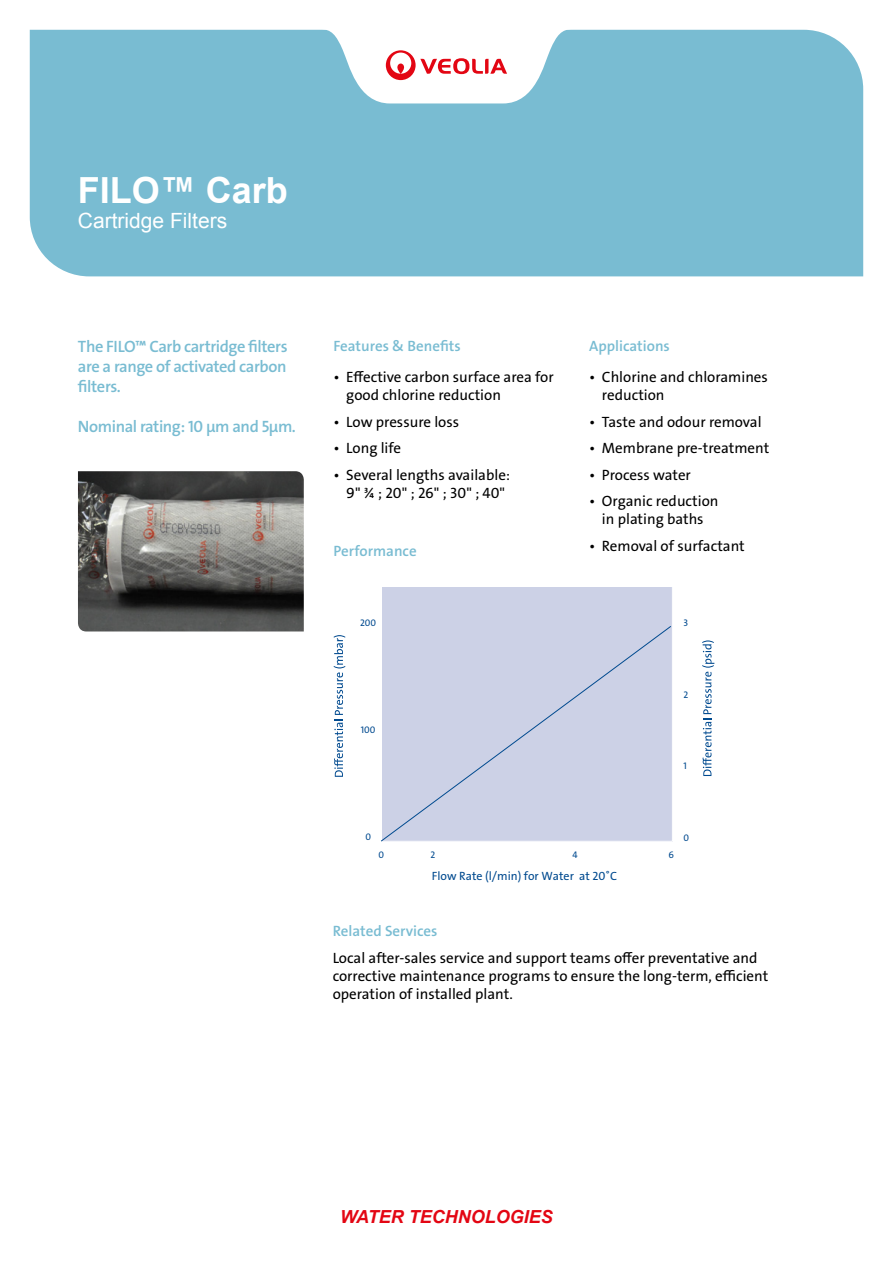
<style>
.page{position:relative;width:893px;height:1263px;background:#fff}
.page>*{position:absolute;margin:0;border:0;box-sizing:border-box;transform-origin:0 0}
.t1{font:700 36px "Arial";color:#fff}
.t2{font:21px "Arial";color:#fff}
.t3{font:italic 700 18px "Arial";color:#e30613}
.t4{font:16.5px/19.8px "The Sans Veolia W6 Se Bld";letter-spacing:-.025em;color:#79bcd2;text-align:justify}
.t5{font:15px/18px "The Sans Veolia W5 Pla";color:#000}
.t6{font:15px "The Sans Veolia W6 Se Bld";color:#79bcd2}
.t7{font:12px "The Sans Veolia W5 Pla";color:#004a8f}
.t8{font:9.6px "The Sans Veolia W5 Pla";color:#004a8f}
</style>
<div class="page">
<div style="left:30px;top:103px;width:833px;height:173px;background:#79bcd2"></div>
<svg style="left:29px;top:29px;width:835px;height:74px;fill:#79bcd2"></svg>
<svg style="left:386px;top:50px;width:121px;height:30px"></svg>
<img style="left:78px;top:471px;width:226px;height:160px">
<div style="left:382px;top:587px;width:290px;height:254px;background:#ccd1e6"></div>
<svg style="left:702px;top:640px;width:12px;height:136px"></svg>
<svg style="left:381px;top:626px;width:290px;height:216px"></svg>
<svg style="left:334px;top:635px;width:11px;height:142px"></svg>
<h1 class="t1" style="left:78px;top:166px;width:211px">FILO™ Carb</h1>
<h2 class="t2" style="left:78px;top:207px;width:151px">Cartridge Filters</h2>
<p class="t4" style="left:78px;top:337px;width:211px">The FILO™ Carb cartridge filters are a range of activated carbon filters.</p>
<p class="t4" style="left:78px;top:416px;width:219px">Nominal rating: 10 μm and 5µm.</p>
<p class="t6" style="left:334px;top:336px;width:129px">Features &amp; Benefits</p>
<p class="t5" style="left:346px;top:368px;width:209px;text-indent:-13px">• Effective carbon surface area for good chlorine reduction</p>
<p class="t5" style="left:334px;top:413px;width:127px">• Low pressure loss</p>
<p class="t5" style="left:334px;top:439px;width:69px">• Long life</p>
<p class="t5" style="left:334px;top:466px;width:178px;text-align:center">• Several lengths available:<br>9" ¾ ; 20" ; 26" ; 30" ; 40"</p>
<p class="t6" style="left:334px;top:541px;width:85px">Performance</p>
<p class="t8" style="left:360px;top:616px;width:18px">200</p>
<p class="t8" style="left:361px;top:723px;width:16px">100</p>
<p class="t8" style="left:365px;top:831px;width:7px">0</p>
<p class="t6" style="left:589px;top:336px;width:82px">Applications</p>
<p class="t5" style="left:602px;top:368px;width:168px;text-indent:-13px">• Chlorine and chloramines reduction</p>
<p class="t5" style="left:589px;top:412px;width:174px">• Taste and odour removal</p>
<p class="t5" style="left:589px;top:439px;width:182px">• Membrane pre-treatment</p>
<p class="t5" style="left:589px;top:466px;width:103px">• Process water</p>
<p class="t5" style="left:589px;top:492px;width:131px;text-align:center">• Organic reduction in plating baths</p>
<p class="t5" style="left:589px;top:537px;width:157px">• Removal of surfactant</p>
<p class="t8" style="left:683px;top:616px;width:6px">3</p>
<p class="t8" style="left:683px;top:688px;width:6px">2</p>
<p class="t8" style="left:683px;top:760px;width:5px">1</p>
<p class="t8" style="left:683px;top:832px;width:7px">0</p>
<p class="t8" style="left:378px;top:848px;width:7px">0</p>
<p class="t8" style="left:431px;top:848px;width:6px">2</p>
<p class="t8" style="left:572px;top:848px;width:7px">4</p>
<p class="t8" style="left:669px;top:848px;width:7px">6</p>
<p class="t7" style="left:432px;top:868px;width:187px">Flow Rate (l/min) for Water at 20˚C</p>
<p class="t6" style="left:333px;top:921px;width:106px">Related Services</p>
<p class="t5" style="left:333px;top:948px;width:437px">Local after-sales service and support teams offer preventative and corrective maintenance programs to ensure the long-term, efficient operation of installed plant.</p>
<p class="t3" style="left:340px;top:1205px;width:214px">WATER TECHNOLOGIES</p>
</div>
